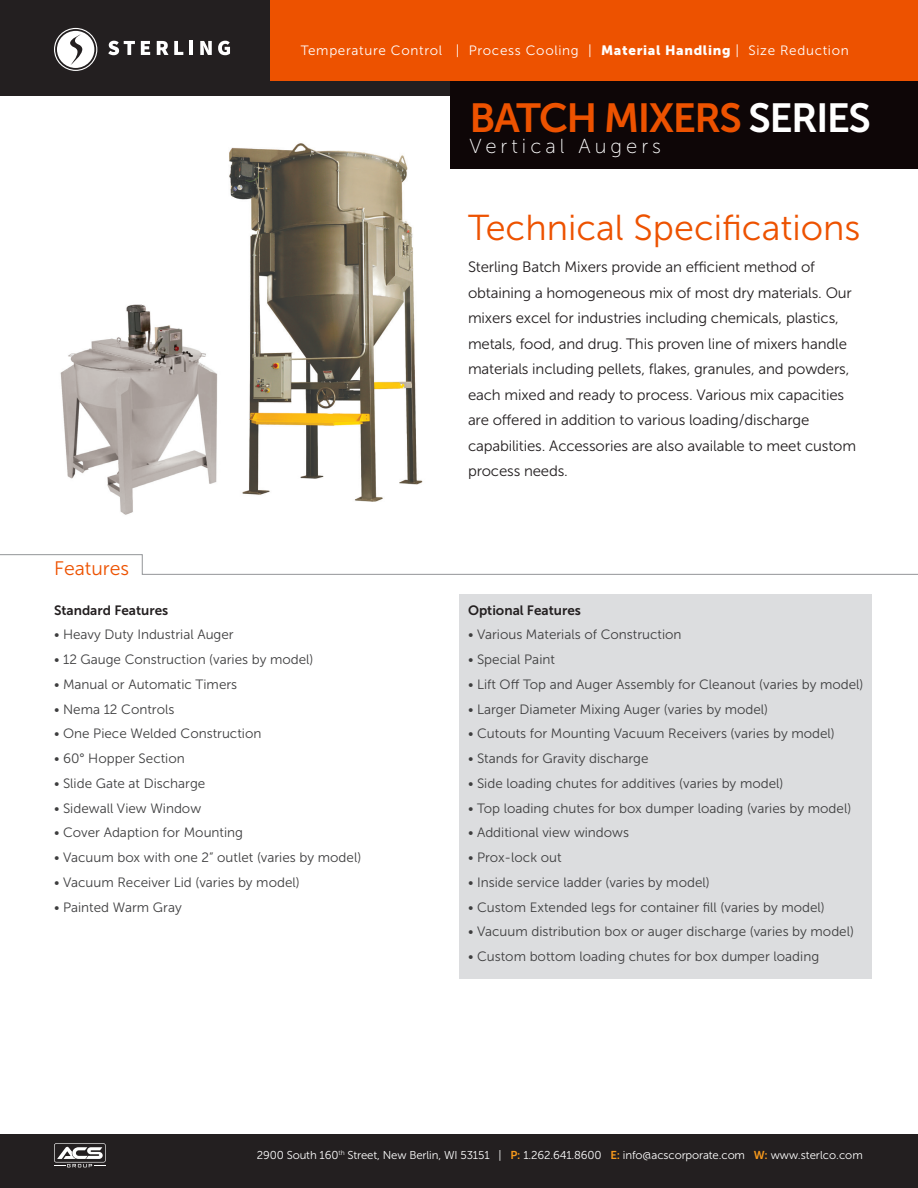
<style>
.page{position:relative;width:918px;height:1188px;background:#fff}
.page>*{position:absolute;margin:0;border:0;box-sizing:border-box;transform-origin:0 0}
.t1{font:40.5px "Museo Sans 700";letter-spacing:-.04em;color:#ed5200}
.page-text-featured-p{font:36px "Museo Sans 300";color:#ed5200}
.t2{font:20.25px "Museo Sans 100";letter-spacing:.2em;color:#fff}
.page-text-featured-p-2{font:19.5px "Museo Sans 300";color:#ed5200}
.page-text-featured-p-3{font:15px/25.5px "Museo Sans 300";letter-spacing:-.01em;color:#231f20}
.page-text-8{font:13.5px "Museo Sans 300";color:#3e3e3f}
.Top-capabiliities{font:13.5px "Museo Sans 300";letter-spacing:.05em;color:#fff}
.page-text-8-2{font:13.5px "Museo Sans 700";color:#231f20}
.t3{font:11.4px "Museo Sans 300";letter-spacing:-.01em;color:#fff}
.s1{font-family:"Museo Sans 900"}
.s2{color:#fff}
.s3{font-family:"Museo Sans 700";color:#f89a1c}
</style>
<div class="page">
<img style="left:229px;top:143px;width:250px;height:359px">
<img style="left:60px;top:304px;width:158px;height:211px">
<div style="left:0;top:0;width:918px;height:95px;background:#231f20"></div>
<div style="left:450px;top:0;width:468px;height:168px;background:#0e0607"></div>
<div style="left:270px;top:0;width:648px;height:81px;background:#ed5200"></div>
<svg style="left:200px;top:41px;width:12px;height:14px"></svg>
<svg style="left:218px;top:41px;width:12px;height:14px"></svg>
<svg style="left:108px;top:41px;width:27px;height:14px"></svg>
<svg style="left:141px;top:41px;width:9px;height:14px"></svg>
<svg style="left:157px;top:41px;width:26px;height:14px"></svg>
<hr style="left:190px;top:41px;width:3px;height:14px;background:#fff">
<svg style="left:54px;top:28px;width:43px;height:43px"></svg>
<div style="left:0;top:1134px;width:918px;height:54px;background:#231f20"></div>
<svg style="left:54px;top:1143px;width:52px;height:24px"></svg>
<div style="left:459px;top:594px;width:413px;height:384px;background:#dcdddf"></div>
<svg style="left:0;top:554px;width:918px;height:21px"></svg>
<p class="Top-capabiliities" style="left:301px;top:43px;width:550px">Temperature Control | Process Cooling | <span class="s1">Material Handling</span> | Size Reduction</p>
<p class="t1" style="left:470px;top:95px;width:403px">BATCH MIXERS <span class="s2">SERIES</span></p>
<p class="t2" style="left:470px;top:135px;width:193px">Vertical Augers</p>
<p class="page-text-featured-p-2" style="left:54px;top:557px;width:77px">Features</p>
<p class="page-text-8-2" style="left:54px;top:602px;width:116px">Standard Features</p>
<p class="page-text-8" style="left:54px;top:627px;width:181px">• Heavy Duty Industrial Auger</p>
<p class="page-text-8" style="left:54px;top:652px;width:261px">• 12 Gauge Construction (varies by model)</p>
<p class="page-text-8" style="left:54px;top:677px;width:185px">• Manual or Automatic Timers</p>
<p class="page-text-8" style="left:54px;top:702px;width:122px">• Nema 12 Controls</p>
<p class="page-text-8" style="left:54px;top:726px;width:209px">• One Piece Welded Construction</p>
<p class="page-text-8" style="left:54px;top:751px;width:132px">• 60° Hopper Section</p>
<p class="page-text-8" style="left:54px;top:776px;width:153px">• Slide Gate at Discharge</p>
<p class="page-text-8" style="left:54px;top:801px;width:149px">• Sidewall View Window</p>
<p class="page-text-8" style="left:54px;top:825px;width:191px">• Cover Adaption for Mounting</p>
<p class="page-text-8" style="left:54px;top:850px;width:309px">• Vacuum box with one 2” outlet (varies by model)</p>
<p class="page-text-8" style="left:54px;top:875px;width:247px">• Vacuum Receiver Lid (varies by model)</p>
<p class="page-text-8" style="left:54px;top:900px;width:129px">• Painted Warm Gray</p>
<p class="page-text-featured-p" style="left:468px;top:208px;width:394px">Technical Specifications</p>
<p class="page-text-featured-p-3" style="left:468px;top:254px;width:390px">Sterling Batch Mixers provide an efficient method of obtaining a homogeneous mix of most dry materials. Our mixers excel for industries including chemicals, plastics, metals, food, and drug. This proven line of mixers handle materials including pellets, flakes, granules, and powders, each mixed and ready to process. Various mix capacities are offered in addition to various loading/discharge capabilities. Accessories are also available to meet custom process needs.</p>
<p class="page-text-8-2" style="left:468px;top:602px;width:114px">Optional Features</p>
<p class="page-text-8" style="left:468px;top:627px;width:215px">• Various Materials of Construction</p>
<p class="page-text-8" style="left:468px;top:652px;width:89px">• Special Paint</p>
<p class="page-text-8" style="left:468px;top:677px;width:397px">• Lift Off Top and Auger Assembly for Cleanout (varies by model)</p>
<p class="page-text-8" style="left:468px;top:702px;width:302px">• Larger Diameter Mixing Auger (varies by model)</p>
<p class="page-text-8" style="left:468px;top:726px;width:368px">• Cutouts for Mounting Vacuum Receivers (varies by model)</p>
<p class="page-text-8" style="left:468px;top:751px;width:182px">• Stands for Gravity discharge</p>
<p class="page-text-8" style="left:468px;top:776px;width:317px">• Side loading chutes for additives (varies by model)</p>
<p class="page-text-8" style="left:468px;top:801px;width:385px">• Top loading chutes for box dumper loading (varies by model)</p>
<p class="page-text-8" style="left:468px;top:825px;width:163px">• Additional view windows</p>
<p class="page-text-8" style="left:468px;top:850px;width:95px">• Prox-lock out</p>
<p class="page-text-8" style="left:468px;top:875px;width:243px">• Inside service ladder (varies by model)</p>
<p class="page-text-8" style="left:468px;top:900px;width:358px">• Custom Extended legs for container fill (varies by model)</p>
<p class="page-text-8" style="left:468px;top:924px;width:388px">• Vacuum distribution box or auger discharge (varies by model)</p>
<p class="page-text-8" style="left:468px;top:949px;width:353px">• Custom bottom loading chutes for box dumper loading</p>
<p class="t3" style="left:257px;top:1148px;width:608px">2900 South 160<sup>th</sup> Street, New Berlin, WI 53151 | <span class="s3">P:</span> 1.262.641.8600 <span class="s3">E:</span> info@acscorporate.com <span class="s3">W:</span> www.sterlco.com</p>
</div>
